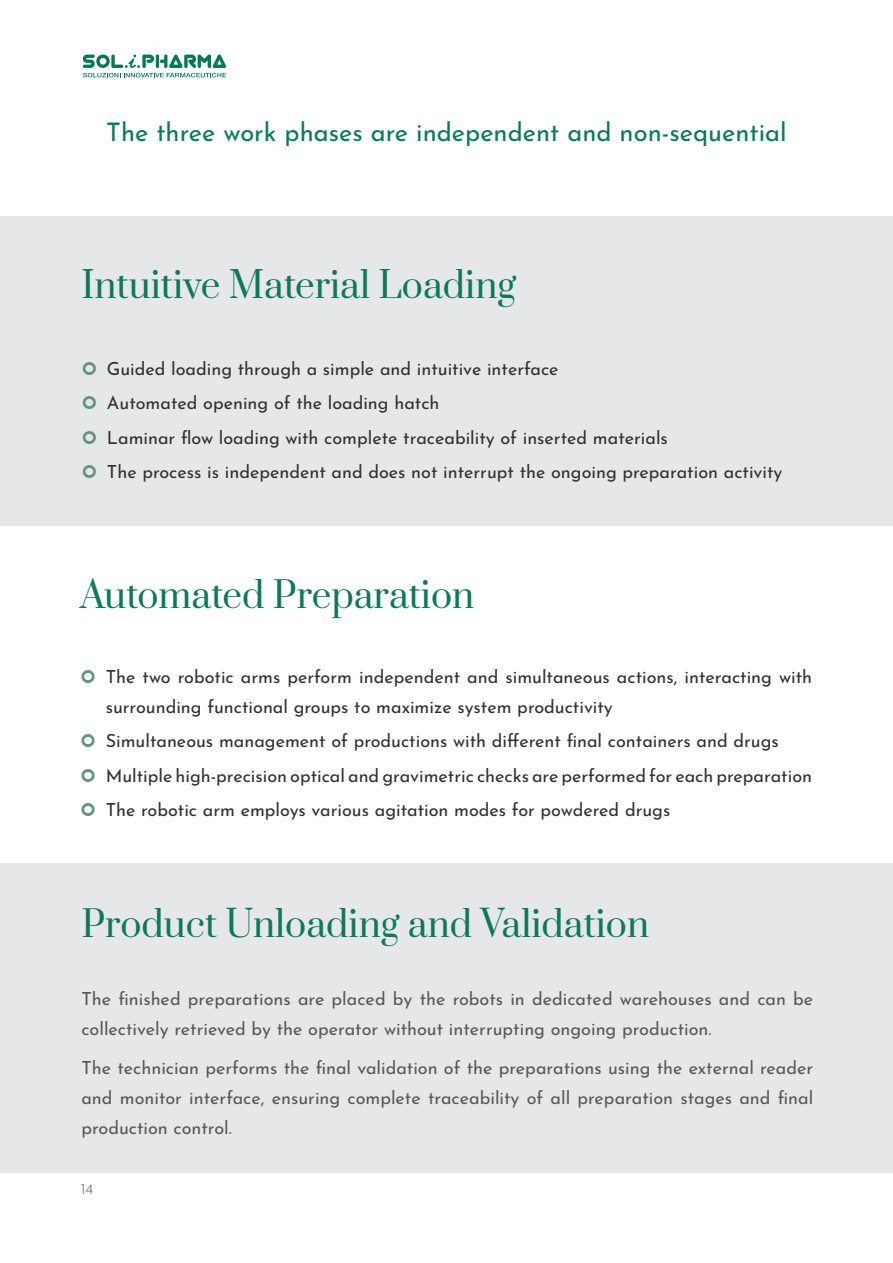
<style>
.page{position:relative;width:893px;height:1263px;background:#fff}
.page>*{position:absolute;margin:0;border:0;box-sizing:border-box;transform-origin:0 0}
.Paragraph_Style_2{font:36px "Prata";color:#0d7958}
.H4_copy{font:25.5px "Josefin Sans";color:#087a56}
.t1{font:18px/30px "Josefin Sans";color:#312f30}
.Body_Para{font:18px/30px "Josefin Sans";color:#57585a}
.t2{font:300 15px "Josefin Sans";color:#57585a}
</style>
<div class="page">
<svg style="left:83px;top:55px;width:143px;height:22px"></svg>
<div style="left:0;top:863px;width:893px;height:309px;background:#e6e7e9"></div>
<div style="left:0;top:216px;width:893px;height:309px;background:#e6e7e9"></div>
<p class="H4_copy" style="left:106px;top:111px;width:682px">The three work phases are independent and non-sequential</p>
<p class="Paragraph_Style_2" style="left:81px;top:255px;width:436px">Intuitive Material Loading</p>
<p class="t1" style="left:107px;top:351px;width:453px">Guided loading through a simple and intuitive interface</p>
<p class="t1" style="left:107px;top:386px;width:334px">Automated opening of the loading hatch</p>
<p class="t1" style="left:107px;top:420px;width:562px">Laminar flow loading with complete traceability of inserted materials</p>
<p class="t1" style="left:107px;top:455px;width:677px">The process is independent and does not interrupt the ongoing preparation activity</p>
<p class="Paragraph_Style_2" style="left:80px;top:565px;width:396px">Automated Preparation</p>
<p class="t1" style="left:106px;top:659px;width:708px">The two robotic arms perform independent and simultaneous actions, interacting with surrounding functional groups to maximize system productivity</p>
<p class="t1" style="left:106px;top:723px;width:675px">Simultaneous management of productions with different final containers and drugs</p>
<p class="t1" style="left:106px;top:758px;width:708px">Multiple high-precision optical and gravimetric checks are performed for each preparation</p>
<p class="t1" style="left:106px;top:792px;width:566px">The robotic arm employs various agitation modes for powdered drugs</p>
<p class="Paragraph_Style_2" style="left:81px;top:894px;width:569px">Product Unloading and Validation</p>
<p class="Body_Para" style="left:81px;top:981px;width:733px">The finished preparations are placed by the robots in dedicated warehouses and can be collectively retrieved by the operator without interrupting ongoing production.</p>
<p class="Body_Para" style="left:81px;top:1050px;width:733px;text-align:justify">The technician performs the final validation of the preparations using the external reader and monitor interface, ensuring complete traceability of all preparation stages and final production control.</p>
<p class="t2" style="left:81px;top:1177px;width:14px">14</p>
</div>
